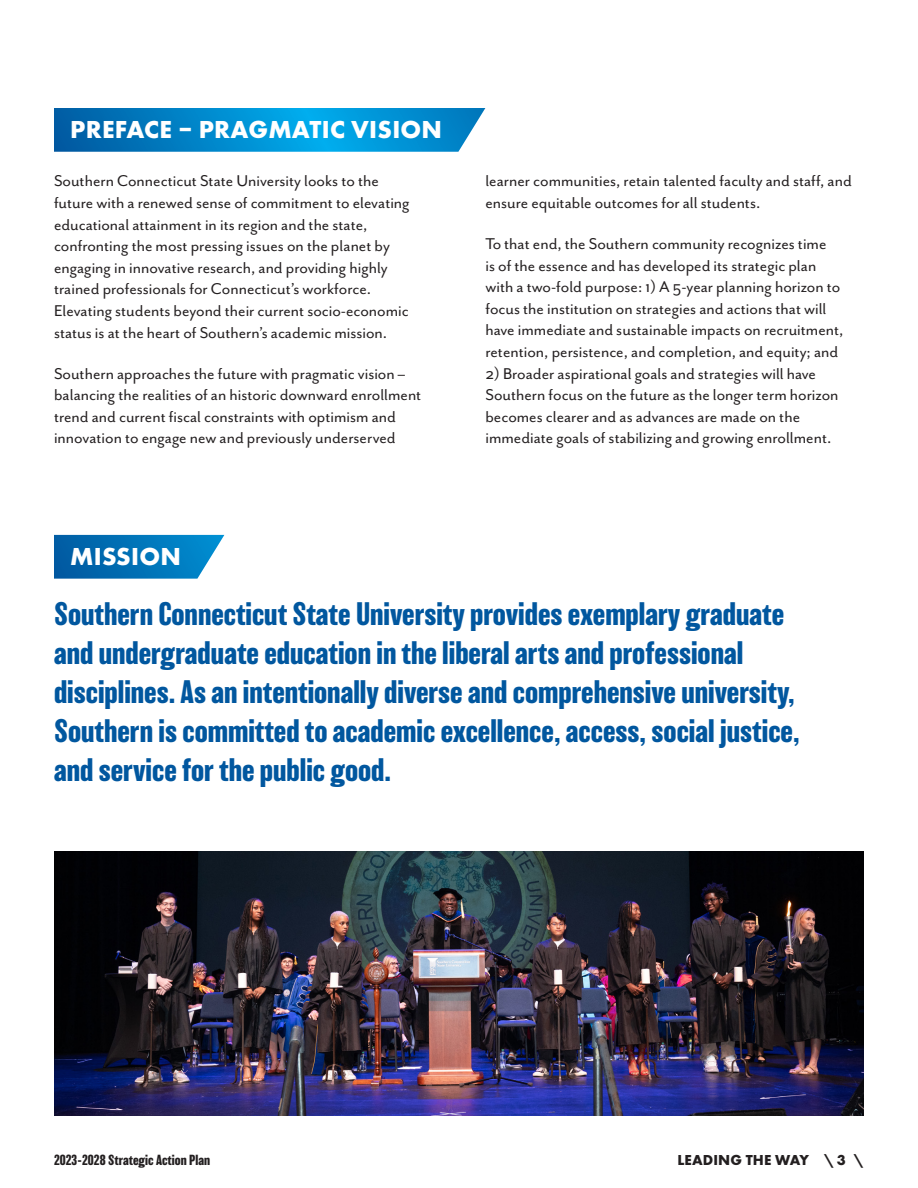
<style>
.page{position:relative;width:918px;height:1188px;background:#fff}
.page>*{position:absolute;margin:0;border:0;box-sizing:border-box;transform-origin:0 0}
.t1{font:700 30px/39px "Balboa";color:#01579f}
.Bar_Head{font:700 25.5px "Futura PT";letter-spacing:.01em;color:#fff}
.Text{font:18px/21.6px "Mr Eaves San OT";color:#231f20}
.t2{font:700 15px "Futura PT";letter-spacing:.01em;color:#231f20}
.t3{font:700 13.5px "Balboa";color:#231f20}
</style>
<div class="page">
<svg style="left:54px;top:535px;width:170px;height:44px;background:#157dbc"></svg>
<svg style="left:54px;top:108px;width:431px;height:44px;background:#098ccd"></svg>
<img style="left:55px;top:851px;width:809px;height:265px">
<p class="Bar_Head" style="left:70px;top:113px;width:373px">PREFACE – PRAGMATIC VISION</p>
<p class="Text" style="left:54px;top:170px;width:357px">Southern Connecticut State University looks to the future with a renewed sense of commitment to elevating educational attainment in its region and the state, confronting the most pressing issues on the planet by engaging in innovative research, and providing highly trained professionals for Connecticut’s workforce.<br>Elevating students beyond their current socio-economic status is at the heart of Southern’s academic mission.</p>
<p class="Text" style="left:54px;top:363px;width:369px">Southern approaches the future with pragmatic vision – balancing the realities of an historic downward enrollment trend and current fiscal constraints with optimism and innovation to engage new and previously underserved</p>
<p class="Bar_Head" style="left:70px;top:540px;width:112px">MISSION</p>
<p class="Text" style="left:485px;top:170px;width:368px">learner communities, retain talented faculty and staff, and ensure equitable outcomes for all students.</p>
<p class="Text" style="left:485px;top:233px;width:360px">To that end, the Southern community recognizes time<br>is of the essence and has developed its strategic plan with a two-fold purpose: 1) A 5-year planning horizon to focus the institution on strategies and actions that will have immediate and sustainable impacts on recruitment, retention, persistence, and completion, and equity; and</p>
<p class="Text" style="left:485px;top:363px;width:355px">2) Broader aspirational goals and strategies will have Southern focus on the future as the longer term horizon becomes clearer and as advances are made on the immediate goals of stabilizing and growing enrollment.</p>
<p class="t1" style="left:54px;top:595px;width:747px">Southern Connecticut State University provides exemplary graduate and undergraduate education in the liberal arts and professional disciplines. As an intentionally diverse and comprehensive university, Southern is committed to academic excellence, access, social justice, and service for the public good.</p>
<p class="t3" style="left:54px;top:1152px;width:158px">2023-2028 Strategic Action Plan</p>
<p class="t2" style="left:677px;top:1151px;width:187px">LEADING THE WAY \ 3 \</p>
</div>
